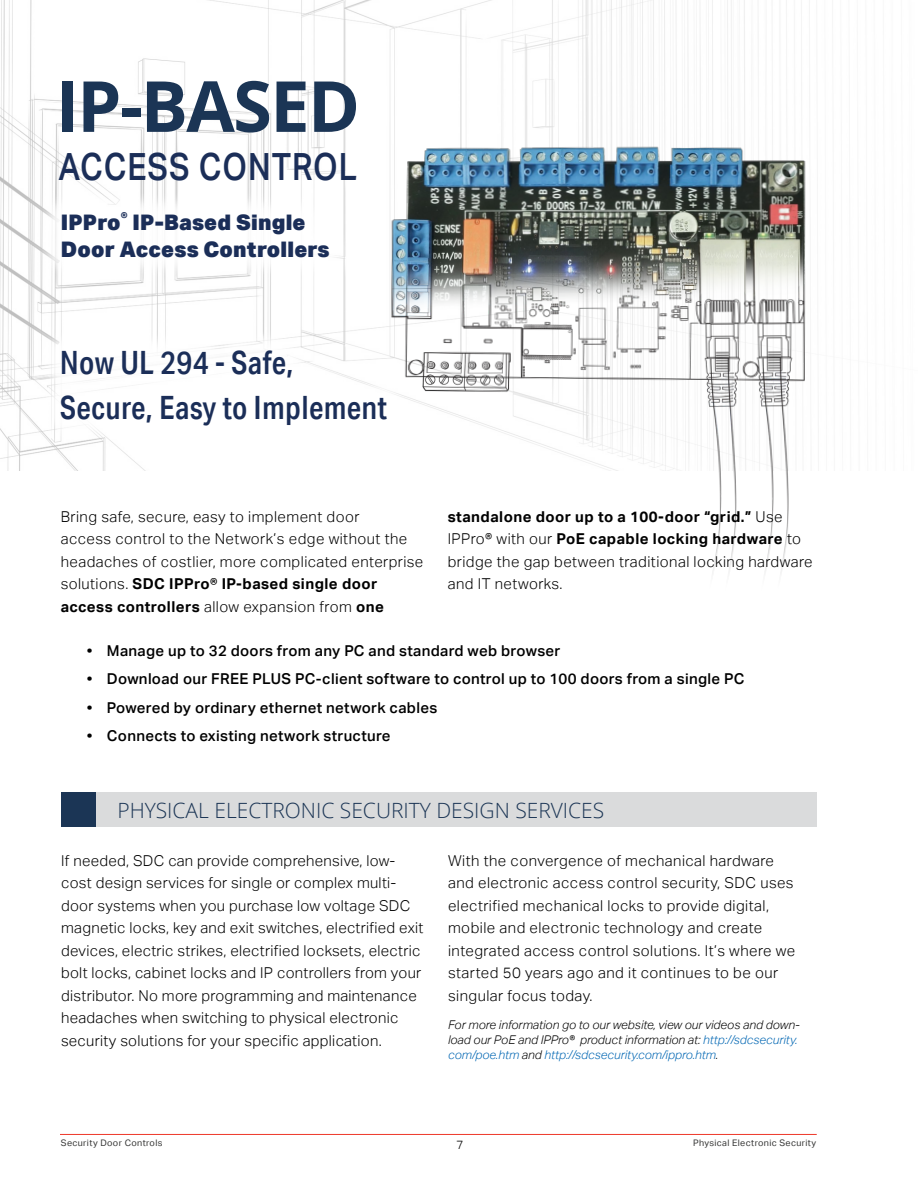
<style>
.page{position:relative;width:918px;height:1188px;background:#fff}
.page>*{position:absolute;margin:0;border:0;box-sizing:border-box;transform-origin:0 0}
.t1{font:700 70.5px "Open Sans";letter-spacing:-.025em;color:#1b3555}
.t2{font:500 37.5px "Aktiv Grotesk";letter-spacing:.03em;color:#1b2e58;scale:.85 1}
.t3{font:500 32.1px/45px "Aktiv Grotesk Cd";letter-spacing:.01em;color:#1b2e58}
.t4{font:900 21.45px/27px "Aktiv Grotesk";letter-spacing:.01em;color:#1b2e58}
.t5{font:300 21px "Open Sans";color:#1b3555}
.t6{font:300 15px/22.5px "Aktiv Grotesk";letter-spacing:.02em;color:#000}
.t7{font:500 15px "Aktiv Grotesk";letter-spacing:.02em;color:#000}
.t8{font:italic 300 12px/15px "Aktiv Grotesk";color:#000}
.t9{font:300 12px "Aktiv Grotesk";color:#000}
.t10{font:9px "Aktiv Grotesk";letter-spacing:.04em;color:#343433}
.s1{font-weight:700}
.s2{color:#0066b3}
</style>
<div class="page">
<hr style="left:60px;top:1134px;width:757px;height:1px;background:#ee3829">
<img style="left:0;top:0;width:802px;height:470px">
<img style="left:380px;top:134px;width:431px;height:440px">
<div style="left:38px;top:327px;width:371px;height:121px;background:#fff"></div>
<div style="left:39px;top:190px;width:313px;height:89px;background:#fff"></div>
<div style="left:61px;top:792px;width:756px;height:35px;background:#dadbdc"></div>
<div style="left:61px;top:792px;width:35px;height:35px;background:#1b3555"></div>
<h1 class="t1" style="left:56px;top:57px;width:306px">IP-BASED</h1>
<h2 class="t2" style="left:59px;top:145px;width:353px">ACCESS CONTROL</h2>
<h3 class="t4" style="left:61px;top:208px;width:270px">IPPro<sup>®</sup> IP-Based Single<br>Door Access Controllers</h3>
<h3 class="t3" style="left:60px;top:340px;width:329px">Now UL 294 - Safe,<br>Secure, Easy to Implement</h3>
<p class="t6" style="left:61px;top:506px;width:364px">Bring safe, secure, easy to implement door<br>access control to the Network’s edge without the headaches of costlier, more complicated enterprise solutions. <span class="s1">SDC IPPro® IP-based single door access controllers</span> allow expansion from <span class="s1">one</span></p>
<p class="t6" style="left:448px;top:506px;width:366px"><span class="s1">standalone door up to a 100-door “grid.”</span> Use IPPro® with our <span class="s1">PoE capable locking hardware</span> to bridge the gap between traditional locking hardware and IT networks.</p>
<p class="t7" style="left:87px;top:642px;width:475px">• Manage up to 32 doors from any PC and standard web browser</p>
<p class="t7" style="left:87px;top:670px;width:659px">• Download our FREE PLUS PC-client software to control up to 100 doors from a single PC</p>
<p class="t7" style="left:87px;top:699px;width:352px">• Powered by ordinary ethernet network cables</p>
<p class="t7" style="left:87px;top:727px;width:305px">• Connects to existing network structure</p>
<h3 class="t5" style="left:117px;top:796px;width:488px">PHYSICAL ELECTRONIC SECURITY DESIGN SERVICES</h3>
<p class="t6" style="left:61px;top:849px;width:364px">If needed, SDC can provide comprehensive, low&shy;cost design services for single or complex multi&shy;door systems when you purchase low voltage SDC magnetic locks, key and exit switches, electrified exit devices, electric strikes, electrified locksets, electric bolt locks, cabinet locks and IP controllers from your distributor. No more programming and maintenance headaches when switching to physical electronic security solutions for your specific application.</p>
<p class="t6" style="left:448px;top:849px;width:349px">With the convergence of mechanical hardware and electronic access control security, SDC uses electrified mechanical locks to provide digital, mobile and electronic technology and create integrated access control solutions. It’s where we started 50 years ago and it continues to be our singular focus today.</p>
<p class="t8" style="left:448px;top:1017px;width:353px">For more information go to our website, view our videos and down&shy;load our PoE and IPPro® product information at: <span class="s2">http://sdcsecurity. com/poe.htm</span> and <span class="s2">http://sdcsecurity.com/ippro.htm</span>.</p>
<p class="t10" style="left:61px;top:1137px;width:103px">Security Door Controls</p>
<p class="t10" style="left:693px;top:1137px;width:125px">Physical Electronic Security</p>
<p class="t9" style="left:457px;top:1138px;width:9px">7</p>
</div>
